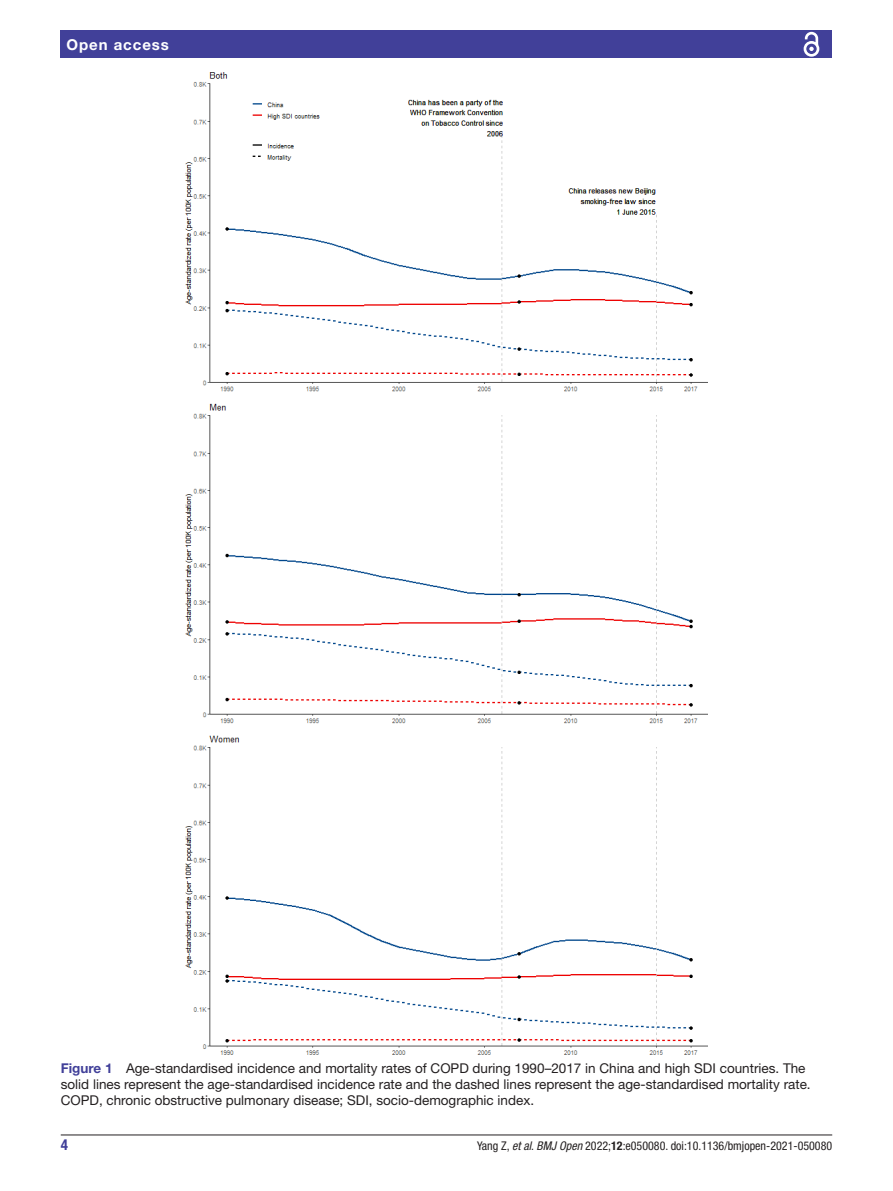
<style>
.page{position:relative;width:893px;height:1191px;background:#fff}
.page>*{position:absolute;margin:0;border:0;box-sizing:border-box;transform-origin:0 0}
.t1{font:700 15px "Helvetica Neue LT Std";letter-spacing:.065em;color:#fff}
.t2{font:700 condensed 15px "Helvetica Neue LT Std";color:#414099}
.t3{font:13.5px/16.2px "Helvetica Neue LT Std";color:#231f20}
.t4{font:condensed 12px "Helvetica Neue LT Std";color:#231f20}
.s1{font-weight:700;color:#414099}
.s2{font-style:italic}
.s3{font-weight:700}
</style>
<div class="page">
<hr style="left:61px;top:1134px;width:771px;height:1px;background:#231f20">
<div style="left:61px;top:31px;width:771px;height:27px;background:#414099"></div>
<svg style="left:803px;top:31px;width:17px;height:26px"></svg>
<img style="left:185px;top:73px;width:523px;height:982px">
<p class="t1" style="left:66px;top:35px;width:104px">Open access</p>
<p class="t3" style="left:61px;top:1059px;width:751px"><span class="s1">Figure 1</span> Age-standardised incidence and mortality rates of COPD during 1990–2017 in China and high SDI countries. The solid lines represent the age-standardised incidence rate and the dashed lines represent the age-standardised mortality rate.<br>COPD, chronic obstructive pulmonary disease; SDI, socio-demographic index.</p>
<p class="t2" style="left:61px;top:1135px;width:9px">4</p>
<p class="t4" style="left:477px;top:1138px;width:356px">Yang Z, <span class="s2">et al</span>. <span class="s2">BMJ Open</span> 2022;<span class="s3">12</span>:e050080. doi:10.1136/bmjopen-2021-050080</p>
</div>
